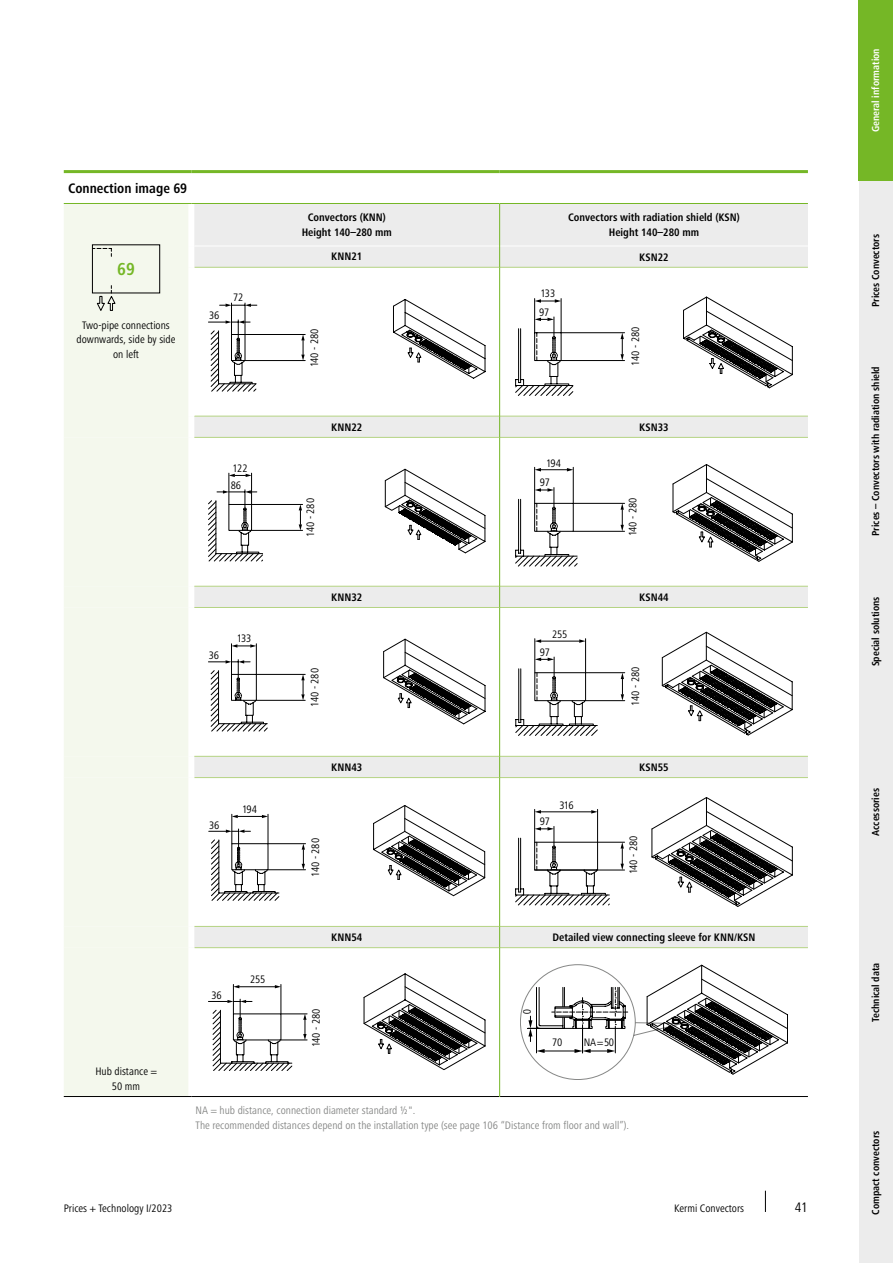
<style>
.page{position:relative;width:893px;height:1263px;background:#fff}
.page>*{position:absolute;margin:0;border:0;box-sizing:border-box;transform-origin:0 0}
.t1{font:700 condensed 18px "Frutiger Next LTW1 G";color:#75b726}
.t2{font:700 condensed 14.25px "Frutiger Next LTW1 G";color:#000}
.t3{font:condensed 14.25px "Frutiger Next LTW1 G";color:#000}
.t4{font:condensed 11.25px/14.9px "Frutiger Next LTW1 G";color:#000}
.t5{font:700 condensed 11.25px/14.9px "Frutiger Next LTW1 G";color:#000;text-align:center}
.t6{font:condensed 11.25px/14.9px "Frutiger Next LTW1 G";color:#868786}
.t7{font:700 condensed 10.5px "Frutiger Next LTW1 G";color:#000}
.t8{font:700 condensed 10.5px "Frutiger Next LTW1 G";color:#fff}
</style>
<div class="page">
<svg style="left:765px;top:1191px;width:1px;height:21px"></svg>
<div style="left:859px;top:180px;width:34px;height:181px;background:#ececec"></div>
<div style="left:859px;top:361px;width:34px;height:180px;background:#ececec"></div>
<div style="left:859px;top:541px;width:34px;height:181px;background:#ececec"></div>
<div style="left:859px;top:722px;width:34px;height:180px;background:#ececec"></div>
<div style="left:859px;top:902px;width:34px;height:180px;background:#ececec"></div>
<div style="left:859px;top:1082px;width:34px;height:181px;background:#ececec"></div>
<div style="left:859px;top:0;width:34px;height:180px;background:#75b726"></div>
<svg style="left:194px;top:438px;width:614px;height:509px"></svg>
<div style="left:64px;top:437px;width:124px;height:659px;background:#f4f8ed"></div>
<div style="left:64px;top:586px;width:124px;height:362px;background:#f4f8ed"></div>
<hr style="left:194px;top:437px;width:305px;height:1px;background:#b5d383">
<hr style="left:500px;top:437px;width:308px;height:1px;background:#b5d383">
<hr style="left:64px;top:170px;width:127px;height:3px;background:#75b726">
<hr style="left:191px;top:170px;width:309px;height:3px;background:#75b726">
<hr style="left:500px;top:170px;width:308px;height:3px;background:#75b726">
<hr style="left:194px;top:777px;width:305px;height:1px;background:#b5d383">
<hr style="left:500px;top:777px;width:308px;height:1px;background:#b5d383">
<hr style="left:194px;top:926px;width:305px;height:1px;background:#b5d383">
<hr style="left:194px;top:947px;width:305px;height:1px;background:#b5d383">
<hr style="left:500px;top:947px;width:308px;height:1px;background:#b5d383">
<hr style="left:194px;top:607px;width:305px;height:1px;background:#b5d383">
<hr style="left:64px;top:1096px;width:127px;height:1px;background:#000">
<hr style="left:194px;top:586px;width:305px;height:1px;background:#b5d383">
<hr style="left:500px;top:926px;width:308px;height:1px;background:#b5d383">
<hr style="left:191px;top:1096px;width:308px;height:1px;background:#000">
<hr style="left:500px;top:1096px;width:308px;height:1px;background:#000">
<hr style="left:194px;top:756px;width:305px;height:1px;background:#b5d383">
<hr style="left:500px;top:756px;width:308px;height:1px;background:#b5d383">
<hr style="left:500px;top:586px;width:308px;height:1px;background:#b5d383">
<hr style="left:500px;top:607px;width:308px;height:1px;background:#b5d383">
<hr style="left:499px;top:437px;width:1px;height:149px;background:#75b726">
<svg style="left:499px;top:586px;width:1px;height:21px"></svg>
<hr style="left:499px;top:607px;width:1px;height:149px;background:#75b726">
<svg style="left:499px;top:756px;width:1px;height:21px"></svg>
<hr style="left:499px;top:777px;width:1px;height:149px;background:#75b726">
<svg style="left:499px;top:926px;width:1px;height:22px"></svg>
<hr style="left:499px;top:948px;width:1px;height:149px;background:#75b726">
<svg style="left:64px;top:203px;width:744px;height:234px"></svg>
<hr style="left:251px;top:473px;width:1px;height:31px;background:#000">
<hr style="left:229px;top:473px;width:1px;height:31px;background:#000">
<svg style="left:229px;top:474px;width:23px;height:3px"></svg>
<hr style="left:245px;top:490px;width:1px;height:36px;background:#000">
<svg style="left:217px;top:490px;width:40px;height:4px"></svg>
<hr style="left:252px;top:530px;width:51px;height:1px;background:#000">
<hr style="left:252px;top:504px;width:51px;height:1px;background:#000">
<svg style="left:299px;top:505px;width:3px;height:25px"></svg>
<svg style="left:208px;top:500px;width:55px;height:62px"></svg>
<svg style="left:384px;top:468px;width:101px;height:86px"></svg>
<svg style="left:515px;top:463px;width:278px;height:104px"></svg>
<svg style="left:208px;top:638px;width:277px;height:94px"></svg>
<svg style="left:515px;top:631px;width:277px;height:105px"></svg>
<svg style="left:209px;top:804px;width:276px;height:97px"></svg>
<svg style="left:515px;top:797px;width:278px;height:110px"></svg>
<svg style="left:208px;top:973px;width:277px;height:98px"></svg>
<svg style="left:520px;top:964px;width:268px;height:116px"></svg>
<p class="t2" style="left:68px;top:180px;width:121px">Connection image 69</p>
<h1 class="t1" style="left:117px;top:259px;width:19px">69</h1>
<p class="t4" style="left:77px;top:317px;width:100px;text-align:center">Two-pipe connections downwards, side by side on left</p>
<p class="t4" style="left:209px;top:308px;width:12px">36</p>
<p class="t4" style="left:233px;top:290px;width:12px">72</p>
<p class="t4" style="left:231px;top:459px;width:19px;line-height:17.5px">122<br>86</p>
<p class="t4" style="left:209px;top:648px;width:12px">36</p>
<p class="t4" style="left:237px;top:631px;width:16px">133</p>
<p class="t5" style="left:302px;top:210px;width:92px">Convectors (KNN)<br>Height 140–280 mm</p>
<p class="t5" style="left:568px;top:210px;width:173px">Convectors with radiation shield (KSN)<br>Height 140–280 mm</p>
<p class="t5" style="left:331px;top:249px;width:33px">KNN21</p>
<p class="t5" style="left:639px;top:250px;width:31px">KSN22</p>
<p class="t4" style="left:539px;top:284px;width:18px;line-height:18.8px">133<br>97</p>
<p class="t4" style="left:307px;top:367px;width:40px;rotate:-90deg">140 - 280</p>
<p class="t4" style="left:628px;top:366px;width:40px;rotate:-90deg">140 - 280</p>
<p class="t5" style="left:331px;top:419px;width:33px">KNN22</p>
<p class="t5" style="left:639px;top:420px;width:31px">KSN33</p>
<p class="t4" style="left:303px;top:537px;width:40px;rotate:-90deg">140 - 280</p>
<p class="t4" style="left:540px;top:453px;width:23px;line-height:19.5px;text-indent:6px">194<br>97</p>
<p class="t4" style="left:625px;top:536px;width:40px;rotate:-90deg">140 - 280</p>
<p class="t4" style="left:307px;top:707px;width:40px;rotate:-90deg">140 - 280</p>
<p class="t5" style="left:331px;top:589px;width:33px">KNN32</p>
<p class="t5" style="left:639px;top:590px;width:31px">KSN44</p>
<p class="t4" style="left:552px;top:626px;width:17px">255</p>
<p class="t4" style="left:540px;top:644px;width:12px">97</p>
<p class="t4" style="left:628px;top:705px;width:40px;rotate:-90deg">140 - 280</p>
<p class="t4" style="left:95px;top:1063px;width:63px;text-align:center">Hub distance =<br>50 mm</p>
<p class="t4" style="left:242px;top:802px;width:16px">194</p>
<p class="t5" style="left:331px;top:759px;width:33px">KNN43</p>
<p class="t5" style="left:639px;top:760px;width:31px">KSN55</p>
<p class="t4" style="left:560px;top:797px;width:16px">316</p>
<p class="t4" style="left:209px;top:817px;width:12px">36</p>
<p class="t4" style="left:540px;top:814px;width:12px">97</p>
<p class="t4" style="left:308px;top:877px;width:40px;rotate:-90deg">140 - 280</p>
<p class="t4" style="left:626px;top:874px;width:40px;rotate:-90deg">140 - 280</p>
<p class="t4" style="left:211px;top:987px;width:12px">36</p>
<p class="t4" style="left:250px;top:972px;width:17px">255</p>
<p class="t5" style="left:331px;top:930px;width:33px">KNN54</p>
<p class="t5" style="left:553px;top:930px;width:204px">Detailed view connecting sleeve for KNN/KSN</p>
<p class="t4" style="left:309px;top:1047px;width:40px;rotate:-90deg">140 - 280</p>
<p class="t4" style="left:552px;top:1034px;width:12px">70</p>
<p class="t4" style="left:584px;top:1034px;width:32px">NA=50</p>
<p class="t6" style="left:196px;top:1103px;width:435px">NA = hub distance, connection diameter standard ½".<br>The recommended distances depend on the installation type (see page 106 “Distance from floor and wall”).</p>
<p class="t4" style="left:64px;top:1201px;width:110px">Prices + Technology I/2023</p>
<p class="t4" style="left:674px;top:1201px;width:71px">Kermi Convectors</p>
<p class="t3" style="left:795px;top:1199px;width:15px">41</p>
<p class="t8" style="left:870px;top:132px;width:85px;rotate:-90deg">General information</p>
<p class="t7" style="left:870px;top:307px;width:75px;rotate:-90deg">Prices Convectors</p>
<p class="t7" style="left:870px;top:536px;width:171px;rotate:-90deg">Prices – Convectors with radiation shield</p>
<p class="t7" style="left:870px;top:666px;width:71px;rotate:-90deg">Special solutions</p>
<p class="t7" style="left:870px;top:836px;width:49px;rotate:-90deg">Accessories</p>
<p class="t7" style="left:870px;top:1022px;width:61px;rotate:-90deg">Technical data</p>
<p class="t7" style="left:870px;top:1215px;width:85px;rotate:-90deg">Compact convectors</p>
</div>
